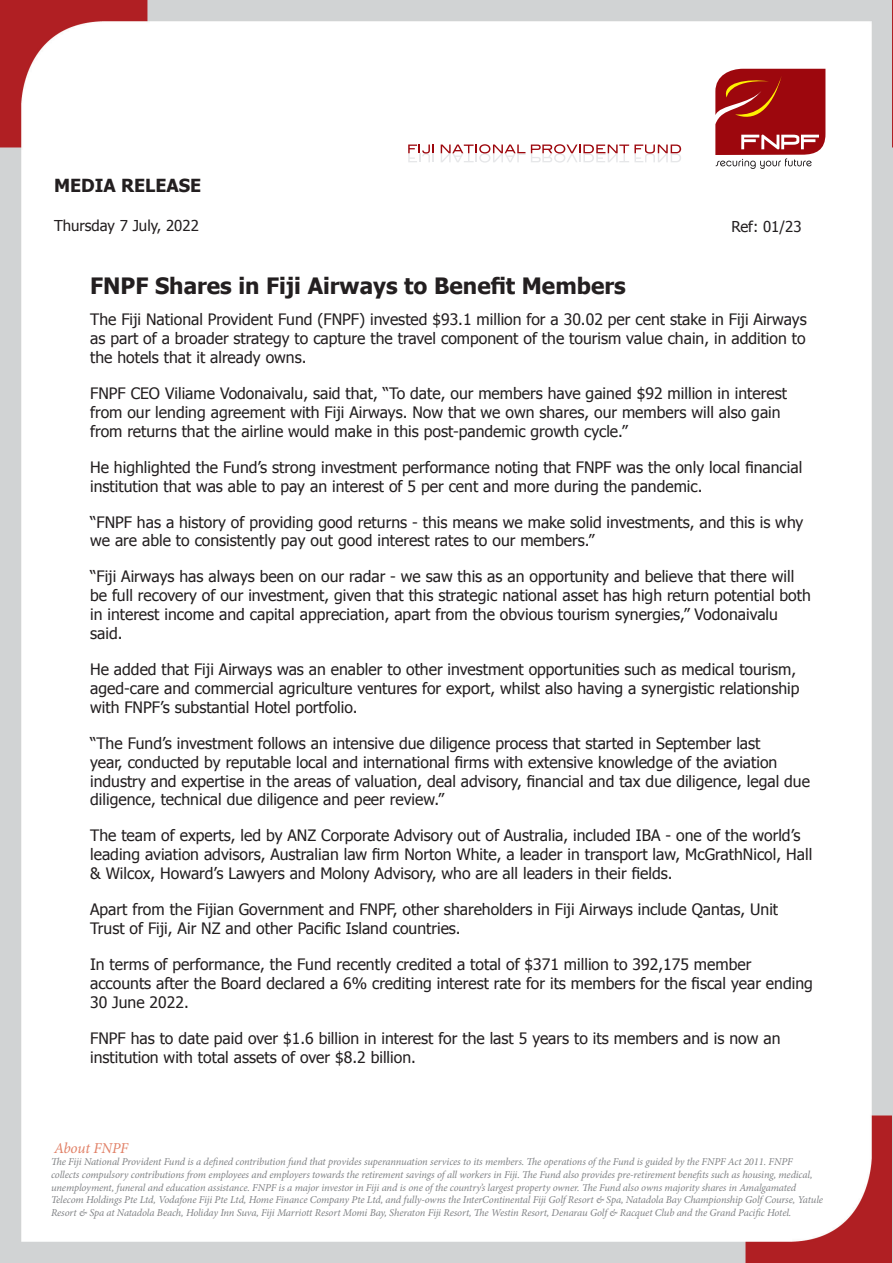
<style>
.page{position:relative;width:893px;height:1263px;background:#fff}
.page>*{position:absolute;margin:0;border:0;box-sizing:border-box;transform-origin:0 0}
.t1{font:700 22.5px "Tahoma";color:#231f20}
.t2{font:700 18px "Tahoma";color:#231f20}
.t3{font:15.75px/18.9px "Tahoma";color:#231f20}
.t4{font:italic 15.15px "Minion Pro";letter-spacing:-.01em;color:#e18066}
.t5{font:15px "Tahoma";color:#231f20}
.t6{font:italic 10.5px/12.6px "Minion Pro";letter-spacing:-.015em;color:#808285}
</style>
<div class="page">
<img style="left:0;top:0;width:893px;height:1263px">
<svg style="left:715px;top:69px;width:110px;height:100px"></svg>
<svg style="left:408px;top:145px;width:26px;height:17px"></svg>
<svg style="left:441px;top:144px;width:84px;height:19px"></svg>
<svg style="left:531px;top:144px;width:150px;height:19px"></svg>
<p class="t2" style="left:54px;top:173px;width:149px">MEDIA RELEASE</p>
<p class="t5" style="left:54px;top:216px;width:146px">Thursday 7 July, 2022</p>
<p class="t5" style="left:731px;top:216px;width:72px">Ref: 01/23</p>
<h1 class="t1" style="left:90px;top:270px;width:537px">FNPF Shares in Fiji Airways to Benefit Members</h1>
<p class="t3" style="left:90px;top:309px;width:718px;text-align:justify">The Fiji National Provident Fund (FNPF) invested $93.1 million for a 30.02 per cent stake in Fiji Airways as part of a broader strategy to capture the travel component of the tourism value chain, in addition to the hotels that it already owns.</p>
<p class="t3" style="left:90px;top:383px;width:698px">FNPF CEO Viliame Vodonaivalu, said that, “To date, our members have gained $92 million in interest from our lending agreement with Fiji Airways. Now that we own shares, our members will also gain from returns that the airline would make in this post-pandemic growth cycle.”</p>
<p class="t3" style="left:90px;top:457px;width:714px">He highlighted the Fund’s strong investment performance noting that FNPF was the only local financial institution that was able to pay an interest of 5 per cent and more during the pandemic.</p>
<p class="t3" style="left:90px;top:512px;width:715px">“FNPF has a history of providing good returns - this means we make solid investments, and this is why we are able to consistently pay out good interest rates to our members.”</p>
<p class="t3" style="left:90px;top:566px;width:722px">“Fiji Airways has always been on our radar - we saw this as an opportunity and believe that there will be full recovery of our investment, given that this strategic national asset has high return potential both in interest income and capital appreciation, apart from the obvious tourism synergies,” Vodonaivalu said.</p>
<p class="t3" style="left:90px;top:659px;width:711px">He added that Fiji Airways was an enabler to other investment opportunities such as medical tourism, aged-care and commercial agriculture ventures for export, whilst also having a synergistic relationship with FNPF’s substantial Hotel portfolio.</p>
<p class="t3" style="left:90px;top:733px;width:721px">“The Fund’s investment follows an intensive due diligence process that started in September last<br>year, conducted by reputable local and international firms with extensive knowledge of the aviation industry and expertise in the areas of valuation, deal advisory, financial and tax due diligence, legal due diligence, technical due diligence and peer review.”</p>
<p class="t3" style="left:90px;top:825px;width:724px">The team of experts, led by ANZ Corporate Advisory out of Australia, included IBA - one of the world’s leading aviation advisors, Australian law firm Norton White, a leader in transport law, McGrathNicol, Hall &amp; Wilcox, Howard’s Lawyers and Molony Advisory, who are all leaders in their fields.</p>
<p class="t3" style="left:90px;top:899px;width:690px">Apart from the Fijian Government and FNPF, other shareholders in Fiji Airways include Qantas, Unit<br>Trust of Fiji, Air NZ and other Pacific Island countries.</p>
<p class="t3" style="left:90px;top:954px;width:724px">In terms of performance, the Fund recently credited a total of $371 million to 392,175 member accounts after the Board declared a 6% crediting interest rate for its members for the fiscal year ending<br>30 June 2022.</p>
<p class="t3" style="left:90px;top:1027px;width:692px;line-height:19.8px">FNPF has to date paid over $1.6 billion in interest for the last 5 years to its members and is now an institution with total assets of over $8.2 billion.</p>
<p class="t4" style="left:54px;top:1138px;width:76px">About FNPF</p>
<p class="t6" style="left:51px;top:1156px;width:774px">The Fiji National Provident Fund is a defined contribution fund that provides superannuation services to its members. The operations of the Fund is guided by the FNPF Act 2011. FNPF collects compulsory contributions from employees and employers towards the retirement savings of all workers in Fiji. The Fund also provides pre-retirement benefits such as housing, medical, unemployment, funeral and education assistance. FNPF is a major investor in Fiji and is one of the country’s largest property owner. The Fund also owns majority shares in Amalgamated Telecom Holdings Pte Ltd, Vodafone Fiji Pte Ltd, Home Finance Company Pte Ltd, and fully-owns the InterContinental Fiji Golf Resort &amp; Spa, Natadola Bay Championship Golf Course, Yatule Resort &amp; Spa at Natadola Beach, Holiday Inn Suva, Fiji Marriott Resort Momi Bay, Sheraton Fiji Resort, The Westin Resort, Denarau Golf &amp; Racquet Club and the Grand Pacific Hotel.</p>
</div>
